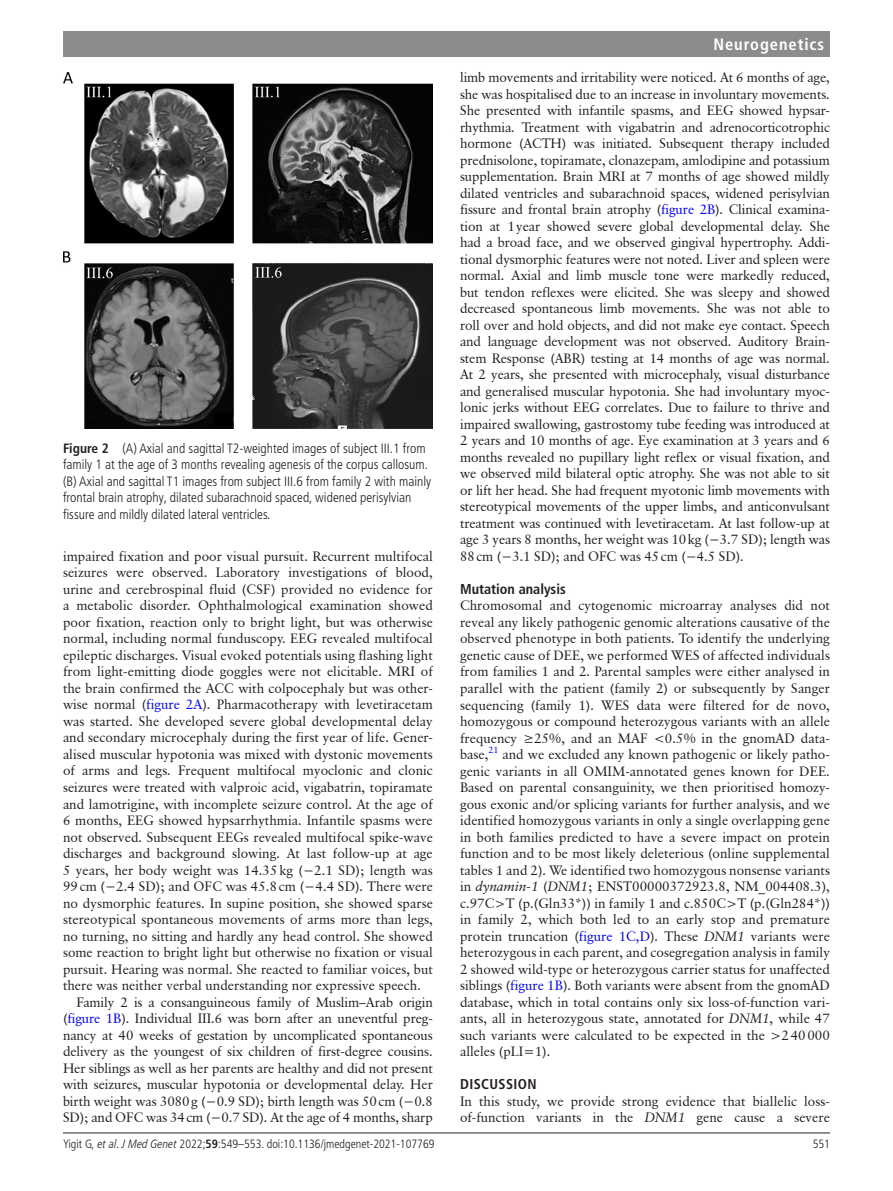
<style>
.page{position:relative;width:893px;height:1191px;background:#fff}
.page>*{position:absolute;margin:0;border:0;box-sizing:border-box;transform-origin:0 0}
.t1{font:700 condensed 16.5px "Frutiger LT Pro";letter-spacing:.055em;color:#fff}
.t2{font:700 condensed 14.25px "Frutiger LT Pro";color:#231f20}
.t3{font:700 condensed 14.25px "Frutiger LT Pro";letter-spacing:.025em;color:#231f20}
.t4{font:13.5px/16.5px "Classical Garamond BT";color:#231f20;text-align:justify}
.t5{font:300 condensed 13.5px/16.5px "Frutiger LT Pro";color:#231f20}
.t6{font:300 condensed 12px "Frutiger LT Pro";color:#231f20}
.s1{font-weight:700}
.s2{color:#00f}
.s3{font-style:italic}
</style>
<div class="page">
<hr style="left:63px;top:1132px;width:767px;height:1px;background:#231f20">
<div style="left:63px;top:31px;width:767px;height:25px;background:#8a8c8e"></div>
<img style="left:63px;top:72px;width:370px;height:357px">
<p class="t5" style="left:63px;top:440px;width:370px"><span class="s1">Figure 2</span> (A) Axial and sagittal T2-weighted images of subject III.1 from family 1 at the age of 3 months revealing agenesis of the corpus callosum. (B) Axial and sagittal T1 images from subject III.6 from family 2 with mainly frontal brain atrophy, dilated subarachnoid spaced, widened perisylvian fissure and mildly dilated lateral ventricles.</p>
<p class="t4" style="left:63px;top:547px;width:371px">impaired fixation and poor visual pursuit. Recurrent multifocal</p>
<p class="t4" style="left:63px;top:564px;width:371px">seizures were observed. Laboratory investigations of blood,</p>
<p class="t4" style="left:63px;top:581px;width:371px">urine and cerebrospinal fluid (CSF) provided no evidence for</p>
<p class="t4" style="left:63px;top:597px;width:371px">a metabolic disorder. Ophthalmological examination showed</p>
<p class="t4" style="left:63px;top:614px;width:371px">poor fixation, reaction only to bright light, but was otherwise</p>
<p class="t4" style="left:63px;top:630px;width:371px">normal, including normal funduscopy. EEG revealed multifocal</p>
<p class="t4" style="left:63px;top:647px;width:371px">epileptic discharges. Visual evoked potentials using flashing light</p>
<p class="t4" style="left:63px;top:663px;width:371px">from light-emitting diode goggles were not elicitable. MRI of</p>
<p class="t4" style="left:63px;top:680px;width:371px">the brain confirmed the ACC with colpocephaly but was other-</p>
<p class="t4" style="left:63px;top:696px;width:371px">wise normal (<span class="s2">figure 2A</span>). Pharmacotherapy with levetiracetam</p>
<p class="t4" style="left:63px;top:713px;width:371px">was started. She developed severe global developmental delay</p>
<p class="t4" style="left:63px;top:729px;width:371px">and secondary microcephaly during the first year of life. Gener-</p>
<p class="t4" style="left:63px;top:746px;width:371px">alised muscular hypotonia was mixed with dystonic movements</p>
<p class="t4" style="left:63px;top:762px;width:371px">of arms and legs. Frequent multifocal myoclonic and clonic</p>
<p class="t4" style="left:63px;top:779px;width:371px">seizures were treated with valproic acid, vigabatrin, topiramate</p>
<p class="t4" style="left:63px;top:795px;width:371px">and lamotrigine, with incomplete seizure control. At the age of</p>
<p class="t4" style="left:63px;top:812px;width:371px">6 months, EEG showed hypsarrhythmia. Infantile spasms were</p>
<p class="t4" style="left:63px;top:828px;width:371px">not observed. Subsequent EEGs revealed multifocal spike-wave</p>
<p class="t4" style="left:63px;top:845px;width:371px">discharges and background slowing. At last follow-up at age</p>
<p class="t4" style="left:63px;top:861px;width:371px">5 years, her body weight was 14.35kg (−2.1 SD); length was</p>
<p class="t4" style="left:63px;top:878px;width:371px">99cm (−2.4 SD); and OFC was 45.8cm (−4.4 SD). There were</p>
<p class="t4" style="left:63px;top:894px;width:371px">no dysmorphic features. In supine position, she showed sparse</p>
<p class="t4" style="left:63px;top:911px;width:371px">stereotypical spontaneous movements of arms more than legs,</p>
<p class="t4" style="left:63px;top:927px;width:371px">no turning, no sitting and hardly any head control. She showed</p>
<p class="t4" style="left:63px;top:944px;width:371px">some reaction to bright light but otherwise no fixation or visual</p>
<p class="t4" style="left:63px;top:960px;width:371px">pursuit. Hearing was normal. She reacted to familiar voices, but</p>
<p class="t4" style="left:63px;top:977px;width:360px">there was neither verbal understanding nor expressive speech.</p>
<p class="t4" style="left:76px;top:993px;width:358px">Family 2 is a consanguineous family of Muslim–Arab origin</p>
<p class="t4" style="left:63px;top:1010px;width:371px">(<span class="s2">figure 1B</span>). Individual III.6 was born after an uneventful preg-</p>
<p class="t4" style="left:63px;top:1026px;width:371px">nancy at 40 weeks of gestation by uncomplicated spontaneous</p>
<p class="t4" style="left:63px;top:1043px;width:371px">delivery as the youngest of six children of first-degree cousins.</p>
<p class="t4" style="left:63px;top:1059px;width:371px">Her siblings as well as her parents are healthy and did not present</p>
<p class="t4" style="left:63px;top:1075px;width:371px">with seizures, muscular hypotonia or developmental delay. Her</p>
<p class="t4" style="left:63px;top:1092px;width:371px">birth weight was 3080g (−0.9 SD); birth length was 50cm (−0.8</p>
<p class="t4" style="left:63px;top:1108px;width:371px">SD); and OFC was 34cm (−0.7 SD). At the age of 4 months, sharp</p>
<p class="t1" style="left:713px;top:34px;width:112px">Neurogenetics</p>
<p class="t4" style="left:460px;top:69px;width:371px">limb movements and irritability were noticed. At 6 months of age, she was hospitalised due to an increase in involuntary movements.<br>She presented with infantile spasms, and EEG showed hypsar&shy;rhythmia. Treatment with vigabatrin and adrenocorticotrophic hormone (ACTH) was initiated. Subsequent therapy included prednisolone, topiramate, clonazepam, amlodipine and potassium supplementation. Brain MRI at 7 months of age showed mildly dilated ventricles and subarachnoid spaces, widened perisylvian fissure and frontal brain atrophy (<span class="s2">figure 2B</span>). Clinical examina&shy;tion at 1year showed severe global developmental delay. She had a broad face, and we observed gingival hypertrophy. Addi&shy;tional dysmorphic features were not noted. Liver and spleen were normal. Axial and limb muscle tone were markedly reduced, but tendon reflexes were elicited. She was sleepy and showed decreased spontaneous limb movements. She was not able to roll over and hold objects, and did not make eye contact. Speech and language development was not observed. Auditory Brain&shy;stem Response (ABR) testing at 14 months of age was normal.<br>At 2 years, she presented with microcephaly, visual disturbance and generalised muscular hypotonia. She had involuntary myoc&shy;lonic jerks without EEG correlates. Due to failure to thrive and impaired swallowing, gastrostomy tube feeding was introduced at 2 years and 10 months of age. Eye examination at 3 years and 6 months revealed no pupillary light reflex or visual fixation, and we observed mild bilateral optic atrophy. She was not able to sit or lift her head. She had frequent myotonic limb movements with stereotypical movements of the upper limbs, and anticonvulsant treatment was continued with levetiracetam. At last follow-up at age 3 years 8 months, her weight was 10kg (−3.7 SD); length was 88cm (−3.1 SD); and OFC was 45cm (−4.5 SD).</p>
<p class="t2" style="left:460px;top:580px;width:107px">Mutation analysis</p>
<p class="t4" style="left:460px;top:597px;width:371px">Chromosomal and cytogenomic microarray analyses did not reveal any likely pathogenic genomic alterations causative of the observed phenotype in both patients. To identify the underlying genetic cause of DEE, we performed WES of affected individuals from families 1 and 2. Parental samples were either analysed in parallel with the patient (family 2) or subsequently by Sanger sequencing (family 1). WES data were filtered for de novo, homozygous or compound heterozygous variants with an allele frequency ≥25%, and an MAF &lt;0.5% in the gnomAD data&shy;base,<sup>21</sup> and we excluded any known pathogenic or likely patho&shy;genic variants in all OMIM-annotated genes known for DEE.<br>Based on parental consanguinity, we then prioritised homozy&shy;gous exonic and/or splicing variants for further analysis, and we identified homozygous variants in only a single overlapping gene in both families predicted to have a severe impact on protein function and to be most likely deleterious (online supplemental tables 1 and 2). We identified two homozygous nonsense variants in <span class="s3">dynamin-1</span> (<span class="s3">DNM1</span>; ENST00000372923.8, NM_004408.3), c.97C&gt;T (p.(Gln33*)) in family 1 and c.850C&gt;T (p.(Gln284*)) in family 2, which both led to an early stop and premature protein truncation (<span class="s2">figure 1C,D</span>). These <span class="s3">DNM1</span> variants were heterozygous in each parent, and cosegregation analysis in family 2 showed wild-type or heterozygous carrier status for unaffected siblings (<span class="s2">figure 1B</span>). Both variants were absent from the gnomAD database, which in total contains only six loss-of-function vari&shy;ants, all in heterozygous state, annotated for <span class="s3">DNM1</span>, while 47 such variants were calculated to be expected in the &gt;240000 alleles (pLI=1).</p>
<p class="t3" style="left:460px;top:1075px;width:78px">DISCUSSION</p>
<p class="t4" style="left:460px;top:1092px;width:371px">In this study, we provide strong evidence that biallelic loss&shy;of-function variants in the <span class="s3">DNM1</span> gene cause a severe</p>
<p class="t6" style="left:63px;top:1136px;width:373px">Yigit G<span class="s3">, et al</span>. <span class="s3">J Med Genet</span> 2022;<span class="s1">59</span>:549–553. doi:10.1136/jmedgenet-2021-107769</p>
<p class="t6" style="left:813px;top:1136px;width:19px">551</p>
</div>
